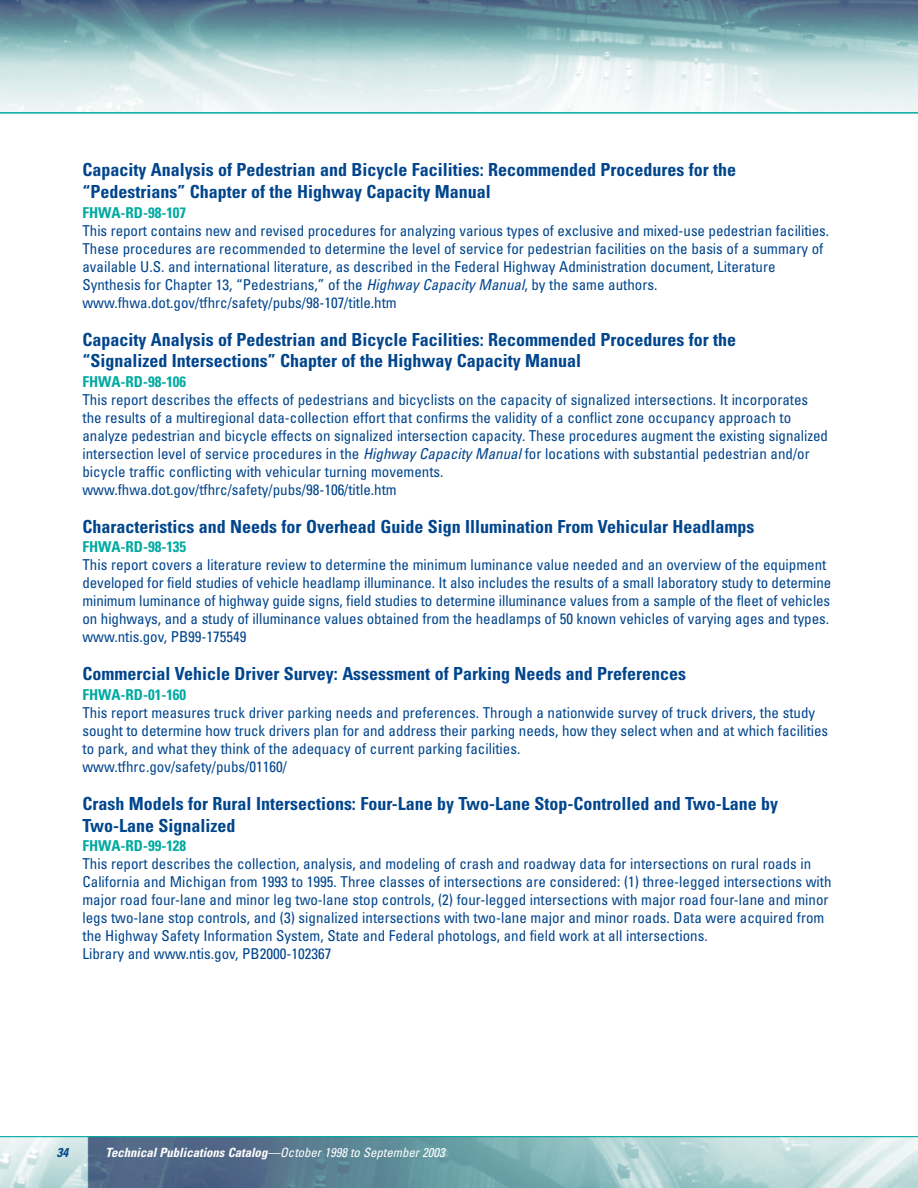
<style>
.page{position:relative;width:918px;height:1188px;background:#fff}
.page>*{position:absolute;margin:0;border:0;box-sizing:border-box;transform-origin:0 0}
.t1{font:700 condensed 18px/21.6px "Univers";color:#00458d}
.t2{font:condensed 15px/18px "Univers";color:#00458d}
.t3{font:700 condensed 15px "Univers";color:#00a9a1}
.t4{font:italic 700 condensed 12.75px "Univers";color:#fff}
.t5{font:italic 700 condensed 12.75px "Univers";color:#00458d}
.s1{font-style:italic}
.s2{font-weight:400}
</style>
<div class="page">
<svg style="left:0;top:0;width:918px;height:112px;background:#aac6cb"></svg>
<img style="left:0;top:1137px;width:918px;height:51px">
<hr style="left:0;top:112px;width:918px;height:2px;background:#00a9a1">
<hr style="left:0;top:1136px;width:918px;height:1px;background:#00a9a1">
<p class="t1" style="left:83px;top:161px;width:655px">Capacity Analysis of Pedestrian and Bicycle Facilities: Recommended Procedures for the “Pedestrians” Chapter of the Highway Capacity Manual</p>
<p class="t3" style="left:83px;top:207px;width:105px">FHWA-RD-98-107</p>
<p class="t2" style="left:83px;top:223px;width:748px">This report contains new and revised procedures for analyzing various types of exclusive and mixed-use pedestrian facilities.<br>These procedures are recommended to determine the level of service for pedestrian facilities on the basis of a summary of available U.S. and international literature, as described in the Federal Highway Administration document, Literature Synthesis for Chapter 13, “Pedestrians,” of the <span class="s1">Highway Capacity Manual</span>, by the same authors. www.fhwa.dot.gov/tfhrc/safety/pubs/98-107/title.htm</p>
<p class="t1" style="left:83px;top:330px;width:655px">Capacity Analysis of Pedestrian and Bicycle Facilities: Recommended Procedures for the “Signalized Intersections” Chapter of the Highway Capacity Manual</p>
<p class="t3" style="left:83px;top:376px;width:105px">FHWA-RD-98-106</p>
<p class="t2" style="left:83px;top:392px;width:747px">This report describes the effects of pedestrians and bicyclists on the capacity of signalized intersections. It incorporates the results of a multiregional data-collection effort that confirms the validity of a conflict zone occupancy approach to analyze pedestrian and bicycle effects on signalized intersection capacity. These procedures augment the existing signalized intersection level of service procedures in the <span class="s1">Highway Capacity Manual</span> for locations with substantial pedestrian and/or bicycle traffic conflicting with vehicular turning movements.<br>www.fhwa.dot.gov/tfhrc/safety/pubs/98-106/title.htm</p>
<p class="t1" style="left:83px;top:518px;width:674px">Characteristics and Needs for Overhead Guide Sign Illumination From Vehicular Headlamps</p>
<p class="t3" style="left:83px;top:541px;width:105px">FHWA-RD-98-135</p>
<p class="t2" style="left:83px;top:557px;width:750px">This report covers a literature review to determine the minimum luminance value needed and an overview of the equipment developed for field studies of vehicle headlamp illuminance. It also includes the results of a small laboratory study to determine minimum luminance of highway guide signs, field studies to determine illuminance values from a sample of the fleet of vehicles on highways, and a study of illuminance values obtained from the headlamps of 50 known vehicles of varying ages and types. www.ntis.gov, PB99-175549</p>
<p class="t1" style="left:83px;top:665px;width:605px">Commercial Vehicle Driver Survey: Assessment of Parking Needs and Preferences</p>
<p class="t3" style="left:83px;top:689px;width:105px">FHWA-RD-01-160</p>
<p class="t2" style="left:83px;top:705px;width:747px">This report measures truck driver parking needs and preferences. Through a nationwide survey of truck drivers, the study sought to determine how truck drivers plan for and address their parking needs, how they select when and at which facilities to park, and what they think of the adequacy of current parking facilities.<br>www.tfhrc.gov/safety/pubs/01160/</p>
<p class="t1" style="left:83px;top:795px;width:697px">Crash Models for Rural Intersections: Four-Lane by Two-Lane Stop-Controlled and Two-Lane by<br>Two-Lane Signalized</p>
<p class="t3" style="left:83px;top:840px;width:105px">FHWA-RD-99-128</p>
<p class="t2" style="left:83px;top:856px;width:751px">This report describes the collection, analysis, and modeling of crash and roadway data for intersections on rural roads in California and Michigan from 1993 to 1995. Three classes of intersections are considered: (1) three-legged intersections with major road four-lane and minor leg two-lane stop controls, (2) four-legged intersections with major road four-lane and minor legs two-lane stop controls, and (3) signalized intersections with two-lane major and minor roads. Data were acquired from the Highway Safety Information System, State and Federal photologs, and field work at all intersections.<br>Library and www.ntis.gov, PB2000-102367</p>
<p class="t5" style="left:57px;top:1148px;width:13px">34</p>
<p class="t4" style="left:106px;top:1148px;width:341px">Technical Publications Catalog<span class="s2">—October 1998 to September 2003</span></p>
</div>
